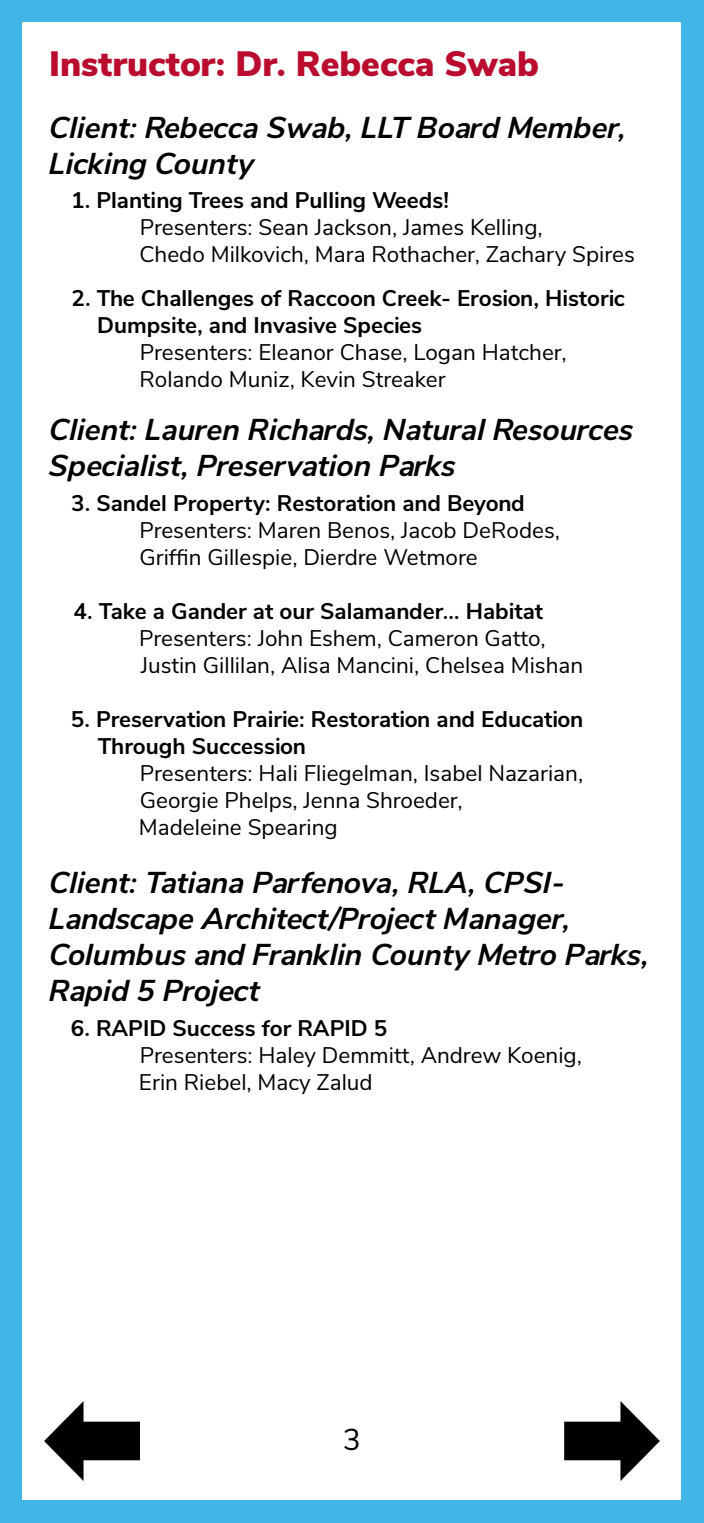
<style>
.page{position:relative;width:704px;height:1523px;background:#fff}
.page>*{position:absolute;margin:0;border:0;box-sizing:border-box;transform-origin:0 0}
.t1{font:900 35px "Buckeye Sans";color:#ba0c2f}
.t2{font:italic 700 30px/36px "Buckeye Sans";color:#000}
.t3{font:30px "Buckeye Sans";color:#000}
.t4{font:22.5px/27px "Buckeye Sans";color:#000}
.t5{font:700 22.5px/27px "Buckeye Sans";color:#000}
</style>
<div class="page">
<div style="left:0;top:0;width:703px;height:1522px;background:#41b6e6"></div>
<div style="left:22px;top:22px;width:659px;height:1478px;background:#fff"></div>
<img style="left:44px;top:1401px;width:96px;height:79px">
<img style="left:564px;top:1401px;width:95px;height:79px">
<h1 class="t1" style="left:49px;top:38px;width:491px">Instructor: Dr. Rebecca Swab</h1>
<h2 class="t2" style="left:49px;top:107px;width:578px">Client: Rebecca Swab, LLT Board Member,<br>Licking County</h2>
<p class="t5" style="left:71px;top:186px;width:379px">1. Planting Trees and Pulling Weeds!</p>
<p class="t4" style="left:139px;top:212px;width:496px">Presenters: Sean Jackson, James Kelling,<br>Chedo Milkovich, Mara Rothacher, Zachary Spires</p>
<p class="t5" style="left:97px;top:283px;width:529px;text-indent:-25px">2. The Challenges of Raccoon Creek- Erosion, Historic<br>Dumpsite, and Invasive Species</p>
<p class="t4" style="left:139px;top:337px;width:428px">Presenters: Eleanor Chase, Logan Hatcher,<br>Rolando Muniz, Kevin Streaker</p>
<h2 class="t2" style="left:49px;top:410px;width:585px">Client: Lauren Richards, Natural Resources<br>Specialist, Preservation Parks</h2>
<p class="t5" style="left:71px;top:488px;width:455px">3. Sandel Property: Restoration and Beyond</p>
<p class="t4" style="left:139px;top:515px;width:421px">Presenters: Maren Benos, Jacob DeRodes,<br>Griffin Gillespie, Dierdre Wetmore</p>
<p class="t5" style="left:73px;top:596px;width:471px">4. Take a Gander at our Salamander… Habitat</p>
<p class="t4" style="left:139px;top:623px;width:445px">Presenters: John Eshem, Cameron Gatto,<br>Justin Gillilan, Alisa Mancini, Chelsea Mishan</p>
<p class="t5" style="left:98px;top:704px;width:486px;text-indent:-27px">5. Preservation Prairie: Restoration and Education<br>Through Succession</p>
<p class="t4" style="left:139px;top:758px;width:445px">Presenters: Hali Fliegelman, Isabel Nazarian,<br>Georgie Phelps, Jenna Shroeder,<br>Madeleine Spearing</p>
<h2 class="t2" style="left:49px;top:863px;width:600px">Client: Tatiana Parfenova, RLA, CPSI-Landscape Architect/Project Manager, Columbus and Franklin County Metro Parks, Rapid 5 Project</h2>
<p class="t5" style="left:71px;top:1013px;width:318px">6. RAPID Success for RAPID 5</p>
<p class="t4" style="left:139px;top:1040px;width:444px">Presenters: Haley Demmitt, Andrew Koenig,<br>Erin Riebel, Macy Zalud</p>
<h2 class="t3" style="left:343px;top:1418px;width:19px">3</h2>
</div>
